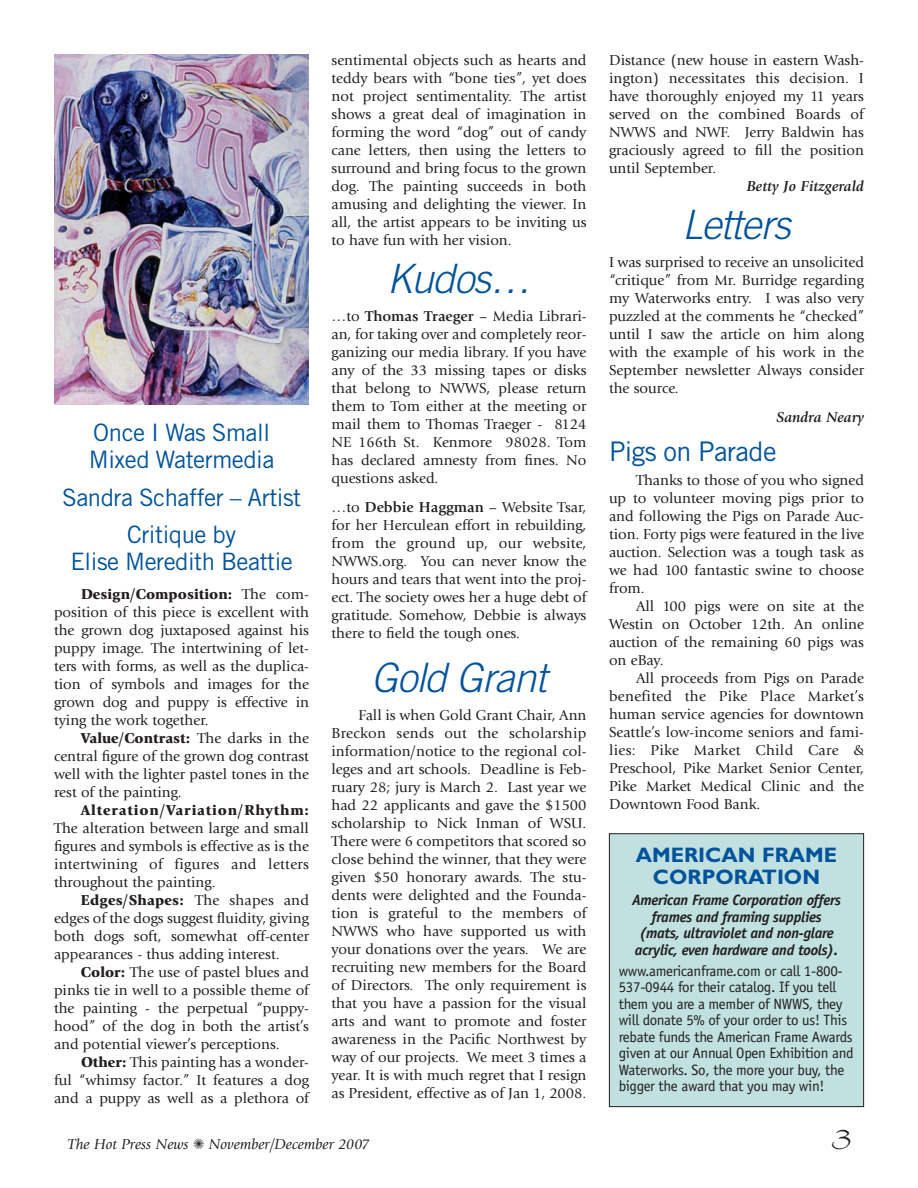
<style>
.page{position:relative;width:918px;height:1188px;background:#fff}
.page>*{position:absolute;margin:0;border:0;box-sizing:border-box;transform-origin:0 0}
.t1{font:italic 300 40.5px "Trade Gothic";color:#00539b}
.t2{font:27px "Trade Gothic";letter-spacing:-.02em;color:#00539b}
.t3{font:27px "Fine Hand Plain";color:#231f20}
.t4{font:24px/27px "Trade Gothic";letter-spacing:-.02em;color:#00539b}
.t5{font:700 21px/22.5px "Gill Sans";color:#00539b;text-align:center}
.t6{font:15px/18px "Giovanni";color:#231f20;text-align:justify}
.t7{font:15px/16.5px "Officina Sans Std";letter-spacing:-.02em;color:#231f20}
.t8{font:italic 700 15px/16.5px "Officina Sans Std";letter-spacing:-.02em;color:#231f20;text-align:center}
.t9{font:italic 15px "Giovanni";color:#231f20}
.t10{font:900 15px "Giovanni";letter-spacing:.055em;color:#231f20}
.t11{font:italic 700 15px "Giovanni";color:#231f20}
.s1{font-weight:900}
.s2{font-weight:700}
</style>
<div class="page">
<img style="left:54px;top:54px;width:254px;height:351px">
<div style="left:609px;top:834px;width:255px;height:273px;background:#c1e0e0"></div>
<div style="left:609px;top:833px;width:255px;height:274px;border:1px solid #231f20"></div>
<h3 class="t4" style="left:89px;top:421px;width:187px">Once I Was Small<br>Mixed Watermedia</h3>
<h3 class="t4" style="left:62px;top:481px;width:241px;line-height:37.5px;text-align:center">Sandra Schaffer – Artist<br>Critique by</h3>
<h3 class="t4" style="left:70px;top:550px;width:224px">Elise Meredith Beattie</h3>
<p class="t6" style="left:54px;top:586px;width:257px;text-indent:27px"><span class="s1">Design/Composition:</span> The com&shy;position of this piece is excellent with the grown dog juxtaposed against his puppy image. The intertwining of let&shy;ters with forms, as well as the duplica&shy;tion of symbols and images for the grown dog and puppy is effective in tying the work together.</p>
<p class="t6" style="left:54px;top:730px;width:257px;text-indent:27px"><span class="s1">Value/Contrast:</span> The darks in the central figure of the grown dog contrast well with the lighter pastel tones in the rest of the painting.</p>
<p class="t10" style="left:81px;top:804px;width:230px">Alteration/Variation/Rhythm:</p>
<p class="t6" style="left:54px;top:820px;width:257px">The alteration between large and small figures and symbols is effective as is the intertwining of figures and letters throughout the painting.</p>
<p class="t6" style="left:54px;top:892px;width:257px;text-indent:27px"><span class="s1">Edges/Shapes:</span> The shapes and edges of the dogs suggest fluidity, giving both dogs soft, somewhat off-center appearances - thus adding interest.</p>
<p class="t6" style="left:54px;top:964px;width:257px;text-indent:27px"><span class="s1">Color:</span> The use of pastel blues and pinks tie in well to a possible theme of the painting - the perpetual “puppy&shy;hood” of the dog in both the artist’s and potential viewer’s perceptions.</p>
<p class="t6" style="left:54px;top:1054px;width:257px;text-indent:27px"><span class="s1">Other:</span> This painting has a wonder&shy;ful “whimsy factor.” It features a dog and a puppy as well as a plethora of</p>
<p class="t6" style="left:332px;top:52px;width:257px">sentimental objects such as hearts and teddy bears with “bone ties”, yet does not project sentimentality. The artist shows a great deal of imagination in forming the word “dog” out of candy cane letters, then using the letters to surround and bring focus to the grown dog. The painting succeeds in both amusing and delighting the viewer. In all, the artist appears to be inviting us to have fun with her vision.</p>
<h1 class="t1" style="left:387px;top:264px;width:153px">Kudos…</h1>
<p class="t6" style="left:331px;top:309px;width:257px">…to <span class="s2">Thomas Traeger</span> – Media Librari&shy;an, for taking over and completely reor&shy;ganizing our media library. If you have any of the 33 missing tapes or disks that belong to NWWS, please return them to Tom either at the meeting or mail them to Thomas Traeger - 8124<br>NE 166th St. Kenmore 98028. Tom has declared amnesty from fines. No questions asked.</p>
<p class="t6" style="left:331px;top:499px;width:257px">…to <span class="s2">Debbie Haggman</span> – Website Tsar, for her Herculean effort in rebuilding, from the ground up, our website, NWWS.org. You can never know the hours and tears that went into the proj&shy;ect. The society owes her a huge debt of gratitude. Somehow, Debbie is always there to field the tough ones.</p>
<h1 class="t1" style="left:371px;top:662px;width:185px">Gold Grant</h1>
<p class="t6" style="left:332px;top:708px;width:257px;text-indent:27px">Fall is when Gold Grant Chair, Ann Breckon sends out the scholarship information/notice to the regional col&shy;leges and art schools. Deadline is Feb&shy;ruary 28; jury is March 2. Last year we had 22 applicants and gave the $1500 scholarship to Nick Inman of WSU.<br>There were 6 competitors that scored so close behind the winner, that they were given $50 honorary awards. The stu&shy;dents were delighted and the Founda&shy;tion is grateful to the members of NWWS who have supported us with your donations over the years. We are recruiting new members for the Board of Directors. The only requirement is that you have a passion for the visual arts and want to promote and foster awareness in the Pacific Northwest by way of our projects. We meet 3 times a year. It is with much regret that I resign as President, effective as of Jan 1, 2008.</p>
<p class="t6" style="left:609px;top:52px;width:257px">Distance (new house in eastern Wash&shy;ington) necessitates this decision. I have thoroughly enjoyed my 11 years served on the combined Boards of NWWS and NWF. Jerry Baldwin has graciously agreed to fill the position until September.</p>
<p class="t11" style="left:747px;top:180px;width:119px">Betty Jo Fitzgerald</p>
<h1 class="t1" style="left:682px;top:210px;width:118px">Letters</h1>
<p class="t6" style="left:609px;top:255px;width:257px">I was surprised to receive an unsolicited “critique” from Mr. Burridge regarding my Waterworks entry. I was also very puzzled at the comments he “checked” until I saw the article on him along with the example of his work in the September newsletter Always consider the source.</p>
<p class="t11" style="left:777px;top:411px;width:89px">Sandra Neary</p>
<h2 class="t2" style="left:609px;top:441px;width:169px">Pigs on Parade</h2>
<p class="t6" style="left:609px;top:472px;width:257px;text-indent:27px">Thanks to those of you who signed up to volunteer moving pigs prior to and following the Pigs on Parade Auc&shy;tion. Forty pigs were featured in the live auction. Selection was a tough task as we had 100 fantastic swine to choose from.</p>
<p class="t6" style="left:609px;top:598px;width:257px;text-indent:27px">All 100 pigs were on site at the Westin on October 12th. An online auction of the remaining 60 pigs was on eBay.</p>
<p class="t6" style="left:609px;top:670px;width:257px;text-indent:27px">All proceeds from Pigs on Parade benefited the Pike Place Market’s human service agencies for downtown Seattle’s low-income seniors and fami&shy;lies: Pike Market Child Care &amp; Preschool, Pike Market Senior Center, Pike Market Medical Clinic and the Downtown Food Bank.</p>
<h3 class="t5" style="left:636px;top:846px;width:203px">AMERICAN FRAME<br>CORPORATION</h3>
<p class="t8" style="left:632px;top:893px;width:210px">American Frame Corporation offers frames and framing supplies (mats, ultraviolet and non-glare acrylic, even hardware and tools).</p>
<p class="t7" style="left:619px;top:964px;width:236px">www.americanframe.com or call 1-800- 537-0944 for their catalog. If you tell them you are a member of NWWS, they will donate 5% of your order to us! This rebate funds the American Frame Awards given at our Annual Open Exhibition and Waterworks. So, the more your buy, the bigger the award that you may win!</p>
<p class="t9" style="left:68px;top:1138px;width:304px">The Hot Press News ✺ November/December 2007</p>
<h2 class="t3" style="left:833px;top:1124px;width:20px">3</h2>
</div>
